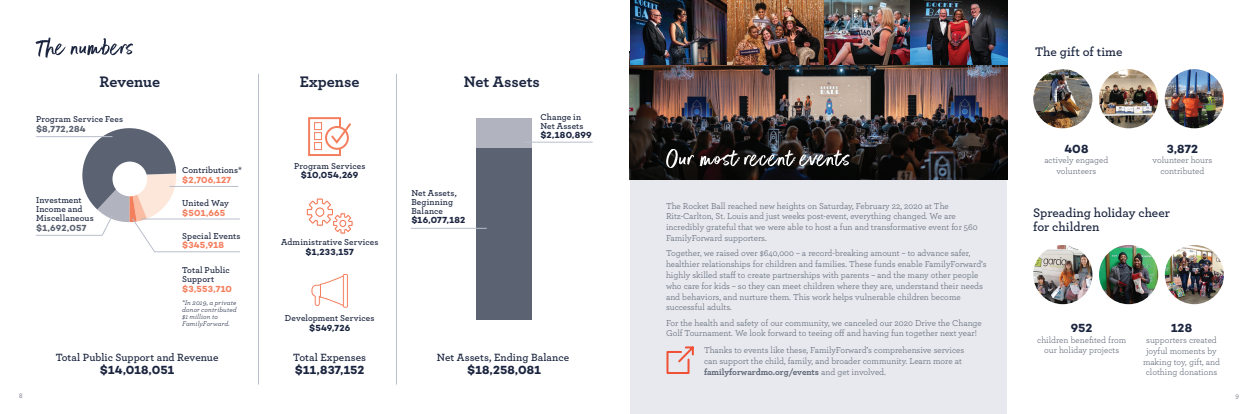
<style>
.page{position:relative;width:1260px;height:414px;background:#fff}
.page>*{position:absolute;margin:0;border:0;box-sizing:border-box;transform-origin:0 0}
.t1{font:700 16px "Archer";color:#1b253f}
.t2{font:600 13px/14px "Archer";letter-spacing:-.005em;color:#1b253f}
.t3{font:700 12px "Campton";letter-spacing:.01em;color:#1b253f}
.t4{font:600 11px "Archer";letter-spacing:.005em;color:#1b253f}
.t5{font:9px/10.8px "Archer";color:#5b6372}
.t6{font:600 9px/9px "Archer";letter-spacing:.015em;color:#1b253f}
.t7{font:700 9px "Campton";letter-spacing:.02em;color:#1b253f}
.t8{font:700 9px "Campton";letter-spacing:.02em;color:#f47f5f}
.t9{font:700 9px "Campton";letter-spacing:.02em;color:#5b6372}
.t10{font:italic 7px/7px "Archer";letter-spacing:.015em;color:#1b253f}
.t11{font:7px "Archer";color:#59596c}
.s1{font-weight:700}
</style>
<div class="page">
<div style="left:630px;top:0;width:377px;height:414px;background:#e7e9ee"></div>
<img style="left:630px;top:65px;width:378px;height:114px">
<svg style="left:36px;top:38px;width:97px;height:20px"></svg>
<svg style="left:666px;top:149px;width:184px;height:19px;background:#4a4847"></svg>
<svg style="left:666px;top:346px;width:28px;height:28px"></svg>
<img style="left:630px;top:0;width:194px;height:65px">
<img style="left:824px;top:0;width:87px;height:65px">
<img style="left:911px;top:0;width:97px;height:65px">
<svg style="left:35px;top:128px;width:205px;height:125px"></svg>
<div style="left:477px;top:118px;width:55px;height:31px;background:#b1b4be"></div>
<div style="left:477px;top:149px;width:55px;height:171px;background:#5b6372"></div>
<hr style="left:411px;top:228px;width:76px;height:1px;background:#b8becb">
<hr style="left:524px;top:142px;width:69px;height:1px;background:#b8becb">
<svg style="left:311px;top:274px;width:37px;height:34px"></svg>
<div style="left:308px;top:117px;width:33px;height:39px;border:2px solid #f47f5f"></div>
<svg style="left:314px;top:121px;width:38px;height:30px"></svg>
<svg style="left:306px;top:198px;width:47px;height:36px"></svg>
<hr style="left:258px;top:74px;width:1px;height:311px;background:#b8becb">
<hr style="left:396px;top:74px;width:1px;height:311px;background:#b8becb">
<img style="left:1033px;top:69px;width:59px;height:59px;border-radius:30px">
<img style="left:1099px;top:245px;width:59px;height:59px;border-radius:30px">
<img style="left:1099px;top:69px;width:59px;height:59px;border-radius:30px">
<img style="left:1033px;top:245px;width:59px;height:59px;border-radius:30px">
<img style="left:1165px;top:69px;width:59px;height:59px;border-radius:30px">
<img style="left:1165px;top:245px;width:59px;height:59px;border-radius:30px">
<h1 class="t1" style="left:100px;top:69px;width:62px">Revenue</h1>
<h1 class="t1" style="left:300px;top:69px;width:61px">Expense</h1>
<h1 class="t1" style="left:464px;top:69px;width:78px">Net Assets</h1>
<p class="t6" style="left:36px;top:114px;width:89px">Program Service Fees</p>
<p class="t9" style="left:36px;top:123px;width:51px">$8,772,284</p>
<p class="t6" style="left:36px;top:195px;width:59px">Investment<br>Income and<br>Miscellaneous</p>
<p class="t9" style="left:36px;top:222px;width:52px">$1,692,057</p>
<p class="t6" style="left:182px;top:165px;width:61px">Contributions*</p>
<p class="t8" style="left:182px;top:174px;width:51px">$2,706,127</p>
<p class="t6" style="left:182px;top:198px;width:48px">United Way</p>
<p class="t8" style="left:182px;top:207px;width:45px">$501,665</p>
<p class="t6" style="left:182px;top:231px;width:60px">Special Events</p>
<p class="t8" style="left:182px;top:239px;width:43px">$345,918</p>
<p class="t6" style="left:182px;top:265px;width:49px">Total Public<br>Support</p>
<p class="t8" style="left:182px;top:283px;width:51px">$3,553,710</p>
<p class="t10" style="left:182px;top:299px;width:56px">*In 2019, a private donor contributed $1 million to<br>FamilyForward.</p>
<p class="t4" style="left:56px;top:349px;width:164px">Total Public Support and Revenue</p>
<h3 class="t3" style="left:100px;top:363px;width:76px">$14,018,051</h3>
<p class="t6" style="left:294px;top:161px;width:73px">Program Services</p>
<p class="t7" style="left:301px;top:170px;width:59px">$10,054,269</p>
<p class="t6" style="left:281px;top:237px;width:99px">Administrative Services</p>
<p class="t7" style="left:305px;top:246px;width:50px">$1,233,157</p>
<p class="t6" style="left:285px;top:313px;width:91px">Development Services</p>
<p class="t7" style="left:309px;top:322px;width:43px">$549,726</p>
<p class="t4" style="left:293px;top:349px;width:74px">Total Expenses</p>
<h3 class="t3" style="left:295px;top:363px;width:71px">$11,837,152</h3>
<p class="t6" style="left:411px;top:188px;width:47px">Net Assets,<br>Beginning<br>Balance</p>
<p class="t7" style="left:411px;top:214px;width:55px">$16,077,182</p>
<p class="t6" style="left:540px;top:112px;width:45px">Change in<br>Net Assets</p>
<p class="t7" style="left:540px;top:130px;width:53px">$2,180,899</p>
<p class="t4" style="left:437px;top:349px;width:134px">Net Assets, Ending Balance</p>
<h3 class="t3" style="left:467px;top:363px;width:75px">$18,258,081</h3>
<p class="t5" style="left:666px;top:200px;width:313px">The Rocket Ball reached new heights on Saturday, February 22, 2020 at The Ritz-Carlton, St. Louis and just weeks post-event, everything changed. We are incredibly grateful that we were able to host a fun and transformative event for 560<br>FamilyForward supporters.</p>
<p class="t5" style="left:666px;top:248px;width:322px">Together, we raised over $640,000 – a record-breaking amount – to advance safer, healthier relationships for children and families. These funds enable FamilyForward’s highly skilled staff to create partnerships with parents – and the many other people who care for kids – so they can meet children where they are, understand their needs and behaviors, and nurture them. This work helps vulnerable children become successful adults.</p>
<p class="t5" style="left:666px;top:317px;width:317px">For the health and safety of our community, we canceled our 2020 Drive the Change<br>Golf Tournament. We look forward to teeing off and having fun together next year!</p>
<p class="t5" style="left:704px;top:345px;width:262px">Thanks to events like these, FamilyForward’s comprehensive services can support the child, family, and broader community. Learn more at <span class="s1">familyforwardmo.org/events</span> and get involved.</p>
<h2 class="t2" style="left:1035px;top:44px;width:89px">The gift of time</h2>
<h3 class="t3" style="left:1064px;top:141px;width:26px">408</h3>
<p class="t5" style="left:1044px;top:155px;width:66px;text-align:center">actively engaged volunteers</p>
<h2 class="t2" style="left:1033px;top:205px;width:138px">Spreading holiday cheer for children</h2>
<h3 class="t3" style="left:1167px;top:141px;width:33px">3,872</h3>
<p class="t5" style="left:1153px;top:155px;width:61px;text-align:center">volunteer hours contributed</p>
<h3 class="t3" style="left:1071px;top:320px;width:23px">952</h3>
<p class="t5" style="left:1037px;top:334px;width:91px;text-align:center">children benefited from our holiday projects</p>
<h3 class="t3" style="left:1171px;top:320px;width:23px">128</h3>
<p class="t5" style="left:1143px;top:334px;width:79px;text-align:center">supporters created joyful moments by making toy, gift, and clothing donations</p>
<p class="t11" style="left:19px;top:391px;width:5px">8</p>
<p class="t11" style="left:1236px;top:391px;width:5px">9</p>
</div>
